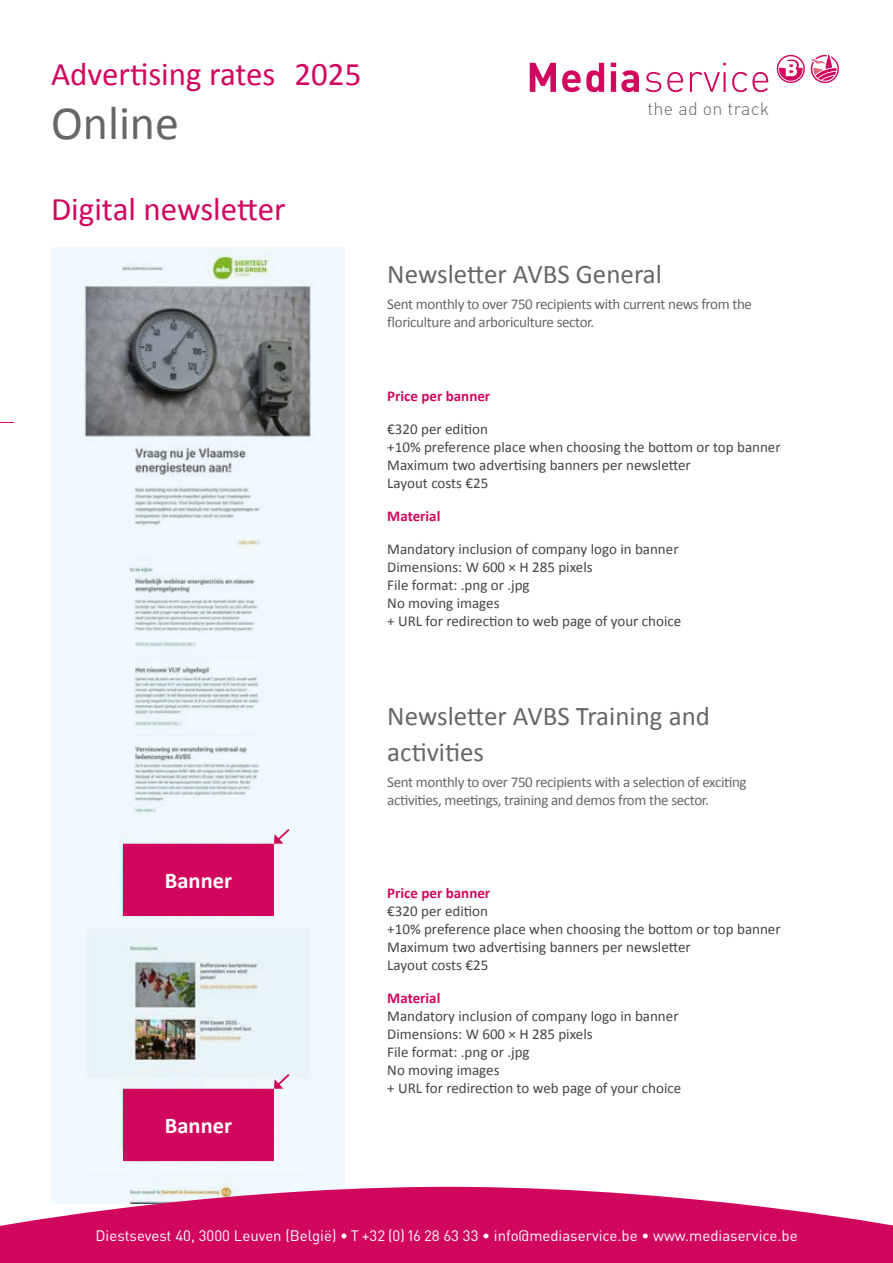
<style>
.page{position:relative;width:893px;height:1263px;background:#fff}
.page>*{position:absolute;margin:0;border:0;box-sizing:border-box;transform-origin:0 0}
.t1{font:48px "Calibri";color:#67676a}
.t2{font:33px "Calibri";color:#d1075e}
.t3{font:27px/36px "Calibri";color:#67676a}
.t4{font:700 22.5px "Calibri";color:#fff}
.t5{font:300 18px "DINOT";letter-spacing:.015em;color:#67676a}
.t6{font:15px/18px "Calibri";color:#454545}
.t7{font:15px/18px "Calibri";letter-spacing:-.025em;color:#67676a}
.t8{font:15px "DINOT";color:#fff}
.t9{font:700 15px "Calibri";color:#d1075e}
</style>
<div class="page">
<img style="left:51px;top:247px;width:293px;height:940px">
<div style="left:125px;top:845px;width:147px;height:69px;background:#d1075e"></div>
<div style="left:123px;top:844px;width:151px;height:72px;border:4px solid #d1075e"></div>
<div style="left:125px;top:1090px;width:147px;height:69px;background:#d1075e"></div>
<div style="left:123px;top:1089px;width:151px;height:72px;border:4px solid #d1075e"></div>
<svg style="left:274px;top:827px;width:17px;height:17px"></svg>
<svg style="left:274px;top:1072px;width:17px;height:17px"></svg>
<svg style="left:0;top:1187px;width:893px;height:76px;fill:#d1075e"></svg>
<svg style="left:530px;top:63px;width:26px;height:29px"></svg>
<svg style="left:562px;top:63px;width:42px;height:29px"></svg>
<svg style="left:611px;top:63px;width:28px;height:29px"></svg>
<svg style="left:646px;top:72px;width:15px;height:20px"></svg>
<svg style="left:667px;top:72px;width:16px;height:20px"></svg>
<svg style="left:690px;top:72px;width:30px;height:20px"></svg>
<hr style="left:723px;top:72px;width:3px;height:20px;background:#d1075e">
<svg style="left:732px;top:72px;width:36px;height:20px"></svg>
<svg style="left:777px;top:54px;width:62px;height:29px"></svg>
<svg style="left:0;top:422px;width:14px;height:1px"></svg>
<h2 class="t2" style="left:51px;top:52px;width:226px">Advertising rates</h2>
<h1 class="t1" style="left:51px;top:90px;width:130px">Online</h1>
<h2 class="t2" style="left:294px;top:52px;width:68px">2025</h2>
<h2 class="t2" style="left:51px;top:187px;width:236px">Digital newsletter</h2>
<p class="t5" style="left:647px;top:98px;width:123px">the ad on track</p>
<h3 class="t3" style="left:387px;top:255px;width:276px">Newsletter AVBS General</h3>
<p class="t7" style="left:387px;top:295px;width:366px">Sent monthly to over 750 recipients with current news from the floriculture and arboriculture sector.</p>
<p class="t9" style="left:387px;top:386px;width:104px">Price per banner</p>
<p class="t6" style="left:387px;top:420px;width:395px">€320 per edition<br>+10% preference place when choosing the bottom or top banner Maximum two advertising banners per newsletter<br>Layout costs €25</p>
<p class="t9" style="left:387px;top:506px;width:55px">Material</p>
<p class="t6" style="left:387px;top:540px;width:295px">Mandatory inclusion of company logo in banner<br>Dimensions: W 600 × H 285 pixels<br>File format: .png or .jpg<br>No moving images<br>+ URL for redirection to web page of your choice</p>
<h3 class="t4" style="left:165px;top:865px;width:69px">Banner</h3>
<h3 class="t4" style="left:165px;top:1110px;width:69px">Banner</h3>
<h3 class="t3" style="left:387px;top:698px;width:324px">Newsletter AVBS Training and activities</h3>
<p class="t7" style="left:387px;top:773px;width:361px">Sent monthly to over 750 recipients with a selection of exciting activities, meetings, training and demos from the sector.</p>
<p class="t9" style="left:387px;top:882px;width:104px">Price per banner</p>
<p class="t6" style="left:387px;top:901px;width:395px">€320 per edition<br>+10% preference place when choosing the bottom or top banner Maximum two advertising banners per newsletter<br>Layout costs €25</p>
<p class="t9" style="left:387px;top:987px;width:55px">Material</p>
<p class="t6" style="left:387px;top:1006px;width:295px">Mandatory inclusion of company logo in banner<br>Dimensions: W 600 × H 285 pixels<br>File format: .png or .jpg<br>No moving images<br>+ URL for redirection to web page of your choice</p>
<p class="t8" style="left:96px;top:1226px;width:704px">Diestsevest 40, 3000 Leuven (België) • T +32 (0)16 28 63 33 • info@mediaservice.be • www.mediaservice.be</p>
</div>
